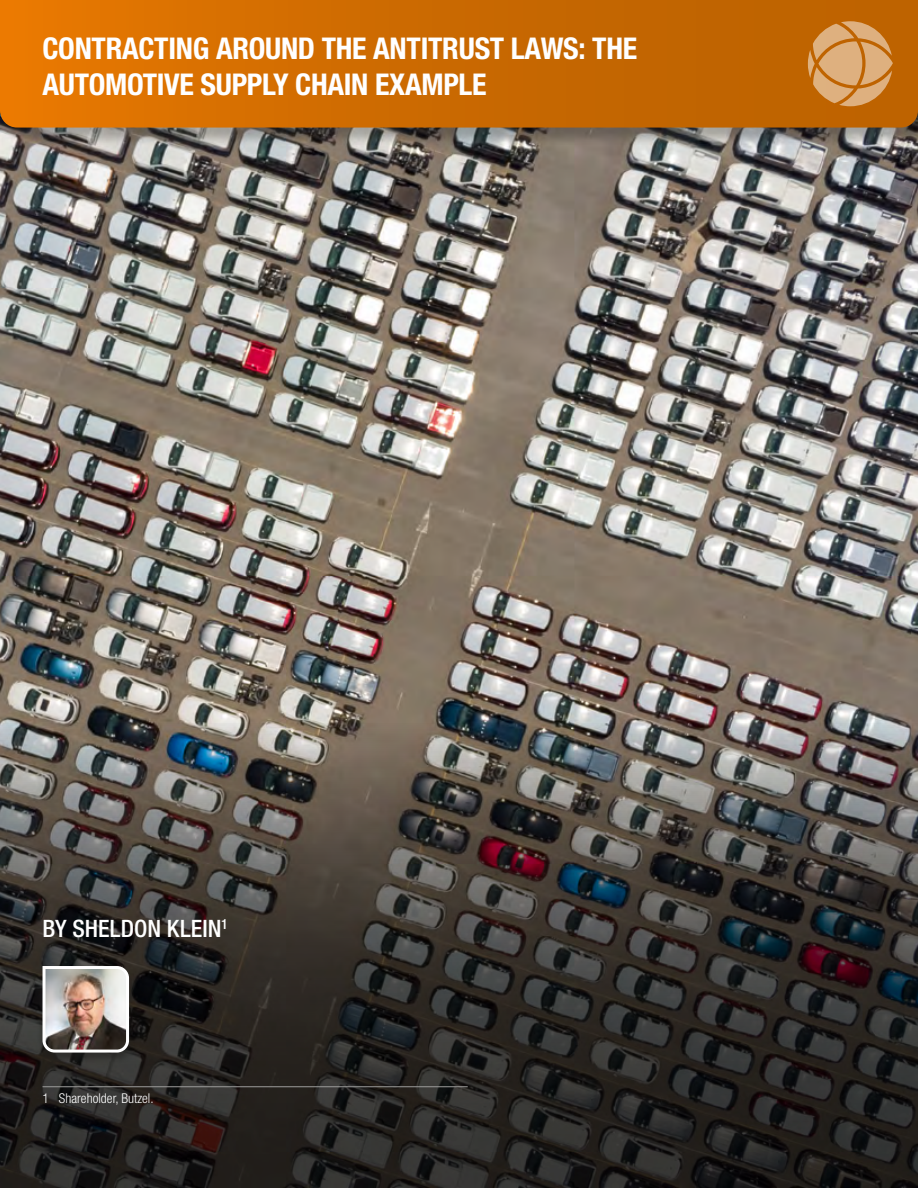
<style>
.page{position:relative;width:918px;height:1188px;background:#fff}
.page>*{position:absolute;margin:0;border:0;box-sizing:border-box;transform-origin:0 0}
.t1{font:700 condensed 30px/36px "Helvetica Neue LT Std";letter-spacing:-.01em;color:#fff}
.t2{font:500 condensed 24px "Helvetica Neue LT Std";color:#fff}
.t3{font:300 condensed 13.5px "Helvetica Neue LT Std";color:#fff}
</style>
<div class="page">
<img style="left:0;top:128px;width:918px;height:595px">
<svg style="left:0;top:723px;width:918px;height:465px;background:#3c3936"></svg>
<div style="left:36px;top:966px;width:99px;height:99px;background:#1d1d1b;opacity:.5"></div>
<img style="left:41px;top:965px;width:90px;height:89px">
<hr style="left:43px;top:1086px;width:425px;height:1px;background:#9d9d9c">
<div style="left:3px;top:0;width:915px;height:146px;background:#1d1d1b;opacity:.3"></div>
<svg style="left:0;top:0;width:918px;height:128px;background:#cd6b01"></svg>
<svg style="left:808px;top:21px;width:85px;height:85px;background:#d29451"></svg>
<p class="t1" style="left:43px;top:29px;width:596px">CONTRACTING AROUND THE ANTITRUST LAWS: THE<br>AUTOMOTIVE SUPPLY CHAIN EXAMPLE</p>
<p class="t2" style="left:43px;top:914px;width:187px">BY SHELDON KLEIN<sup>1</sup></p>
<p class="t3" style="left:43px;top:1090px;width:113px">1 Shareholder, Butzel.</p>
</div>
